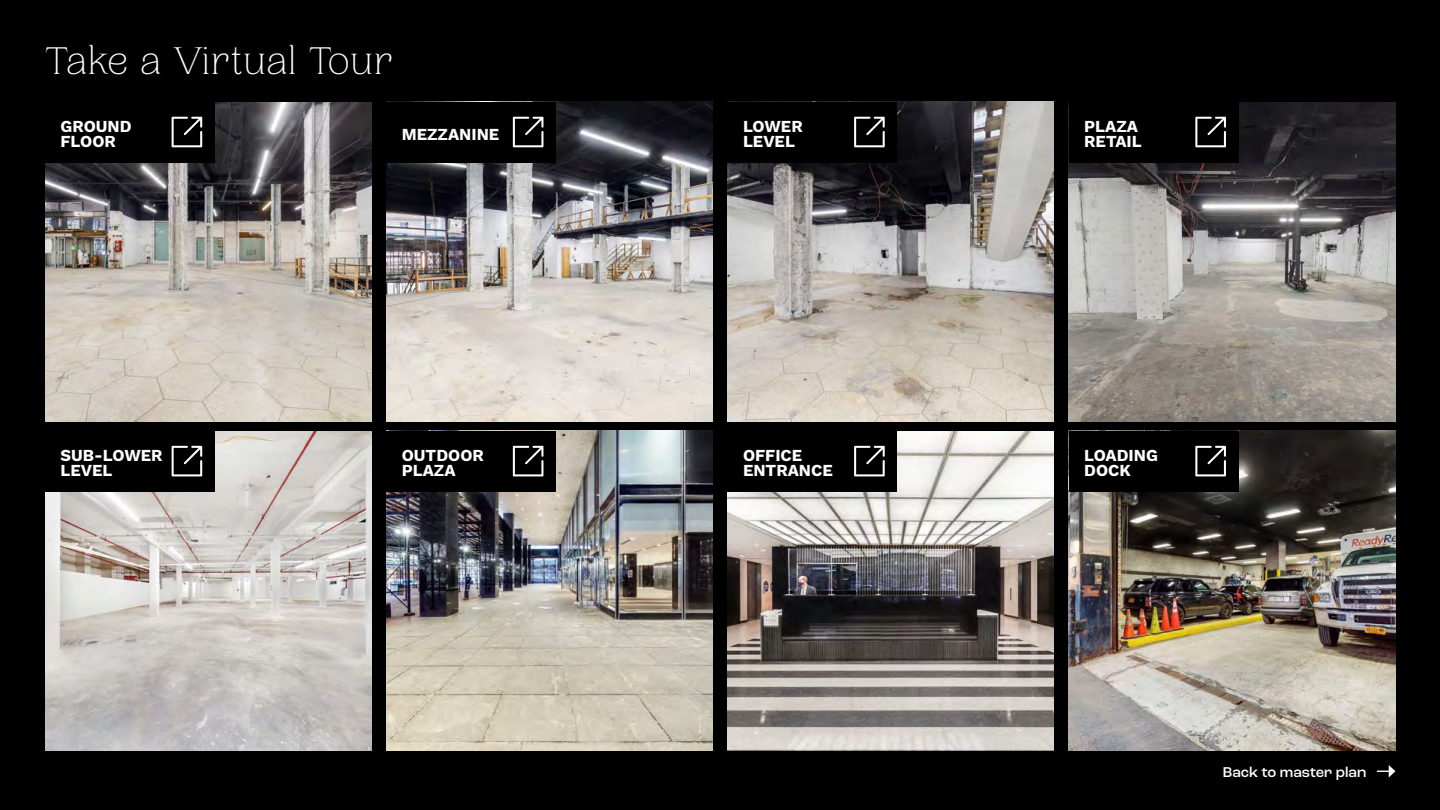
<style>
.page{position:relative;width:1440px;height:810px;background:#000}
.page>*{position:absolute;margin:0;border:0;box-sizing:border-box;transform-origin:0 0}
.t1{font:200 40.5px "PP Woodland";letter-spacing:.005em;color:#fff}
.t2{font:700 16.5px/15.3px "Work Sans";color:#fff}
.t3{font:500 14.92px "Roc Grotesk";color:#fff}
</style>
<div class="page">
<img style="left:728px;top:431px;width:326px;height:319px">
<div style="left:728px;top:431px;width:169px;height:60px;background:#000"></div>
<svg style="left:854px;top:446px;width:31px;height:30px"></svg>
<img style="left:1069px;top:102px;width:326px;height:319px">
<div style="left:1069px;top:102px;width:170px;height:60px;background:#000"></div>
<svg style="left:1195px;top:117px;width:31px;height:30px"></svg>
<img style="left:45px;top:102px;width:326px;height:319px">
<div style="left:45px;top:102px;width:170px;height:60px;background:#000"></div>
<svg style="left:172px;top:117px;width:30px;height:30px"></svg>
<img style="left:45px;top:431px;width:326px;height:319px">
<div style="left:45px;top:431px;width:170px;height:60px;background:#000"></div>
<svg style="left:172px;top:446px;width:30px;height:30px"></svg>
<img style="left:386px;top:431px;width:327px;height:319px">
<div style="left:386px;top:431px;width:170px;height:60px;background:#000"></div>
<svg style="left:513px;top:446px;width:30px;height:30px"></svg>
<img style="left:728px;top:102px;width:326px;height:319px">
<div style="left:728px;top:102px;width:169px;height:60px;background:#000"></div>
<svg style="left:854px;top:117px;width:31px;height:30px"></svg>
<img style="left:386px;top:102px;width:327px;height:319px">
<div style="left:386px;top:102px;width:170px;height:60px;background:#000"></div>
<svg style="left:513px;top:117px;width:30px;height:30px"></svg>
<img style="left:1069px;top:431px;width:326px;height:319px">
<div style="left:1069px;top:431px;width:170px;height:60px;background:#000"></div>
<svg style="left:1195px;top:446px;width:31px;height:30px"></svg>
<svg style="left:1377px;top:765px;width:18px;height:13px"></svg>
<h1 class="t1" style="left:45px;top:36px;width:349px">Take a Virtual Tour</h1>
<p class="t2" style="left:60px;top:118px;width:73px">GROUND<br>FLOOR</p>
<p class="t2" style="left:402px;top:126px;width:99px">MEZZANINE</p>
<p class="t2" style="left:61px;top:447px;width:104px">SUB-LOWER<br>LEVEL</p>
<p class="t2" style="left:402px;top:447px;width:84px">OUTDOOR<br>PLAZA</p>
<p class="t2" style="left:743px;top:118px;width:61px">LOWER<br>LEVEL</p>
<p class="t2" style="left:743px;top:447px;width:91px">OFFICE<br>ENTRANCE</p>
<p class="t2" style="left:1084px;top:118px;width:59px">PLAZA<br>RETAIL</p>
<p class="t2" style="left:1084px;top:447px;width:75px">LOADING<br>DOCK</p>
<p class="t3" style="left:1223px;top:763px;width:145px">Back to master plan</p>
</div>
